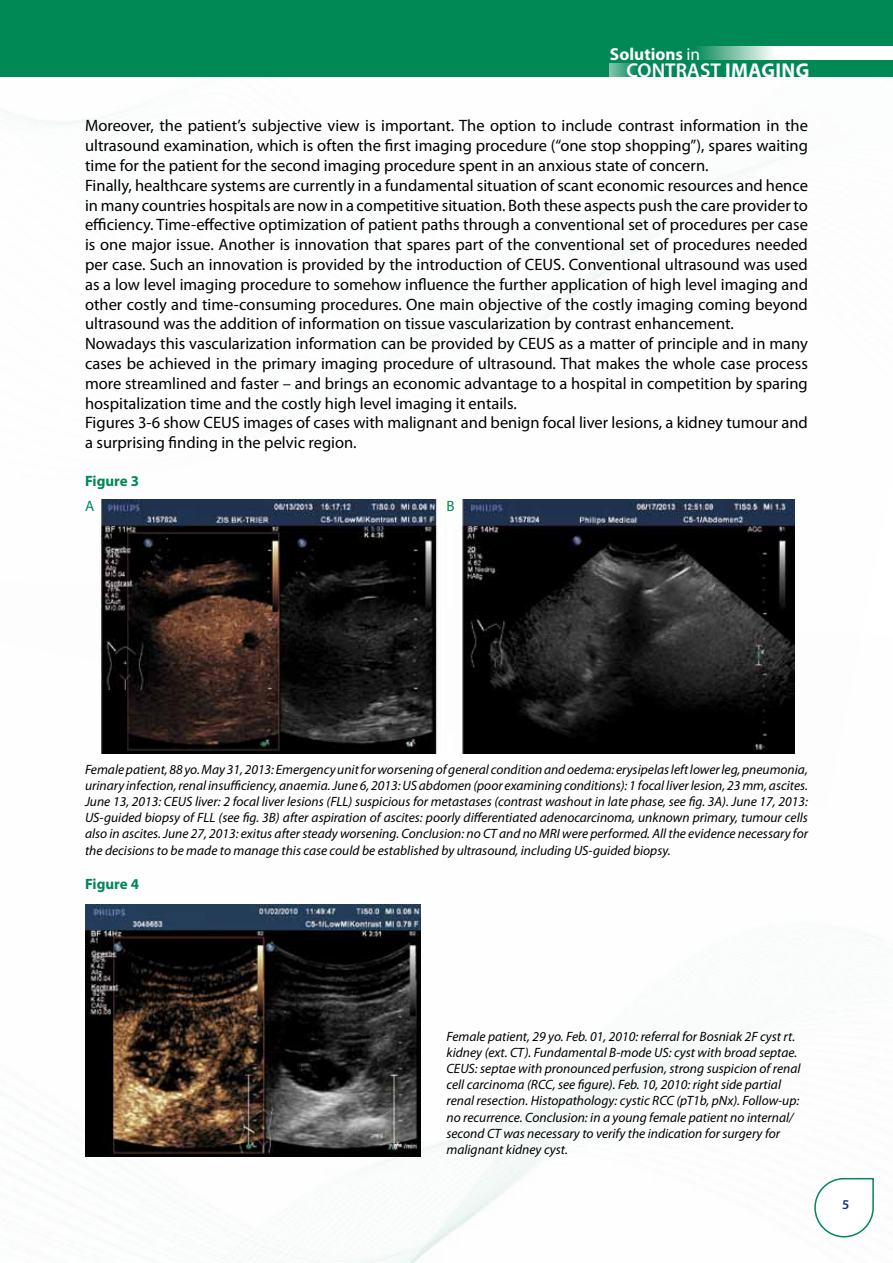
<style>
.page{position:relative;width:893px;height:1263px;background:#fff}
.page>*{position:absolute;margin:0;border:0;box-sizing:border-box;transform-origin:0 0}
.t1{font:600 19.95px "Myriad Pro";color:#fff}
.t2{font:700 17.25px "Myriad Pro";color:#fff}
.t3{font:16.5px/19.8px "Myriad Pro";color:#000}
.t4{font:700 15px "Myriad Pro";letter-spacing:-.005em;color:#085}
.t5{font:15px "Myriad Pro";color:#085}
.t6{font:italic 13.5px/16.2px "Myriad Pro";color:#000;text-align:justify}
.t7{font:600 13.5px "Myriad Pro";color:#003882}
.s1{font-weight:400}
.s2{font-weight:700}
</style>
<div class="page">
<div style="left:0;top:0;width:893px;height:77px;background:#085"></div>
<img style="left:101px;top:530px;width:694px;height:733px">
<svg style="left:814px;top:1177px;width:60px;height:61px"></svg>
<svg style="left:697px;top:47px;width:196px;height:13px;background:#cee8de"></svg>
<svg style="left:609px;top:63px;width:27px;height:14px"></svg>
<img style="left:99px;top:500px;width:347px;height:253px">
<img style="left:85px;top:904px;width:336px;height:253px">
<img style="left:455px;top:500px;width:340px;height:253px">
<p class="t2" style="left:610px;top:43px;width:92px">Solutions <span class="s1">in</span></p>
<p class="t1" style="left:626px;top:57px;width:185px">CONTRAST <span class="s2">imaging</span></p>
<p class="t3" style="left:85px;top:116px;width:724px">Moreover, the patient’s subjective view is important. The option to include contrast information in the ultrasound examination, which is often the first imaging procedure (“one stop shopping”), spares waiting time for the patient for the second imaging procedure spent in an anxious state of concern.<br>Finally, healthcare systems are currently in a fundamental situation of scant economic resources and hence in many countries hospitals are now in a competitive situation. Both these aspects push the care provider to efficiency. Time-effective optimization of patient paths through a conventional set of procedures per case is one major issue. Another is innovation that spares part of the conventional set of procedures needed per case. Such an innovation is provided by the introduction of CEUS. Conventional ultrasound was used as a low level imaging procedure to somehow influence the further application of high level imaging and other costly and time-consuming procedures. One main objective of the costly imaging coming beyond ultrasound was the addition of information on tissue vascularization by contrast enhancement.<br>Nowadays this vascularization information can be provided by CEUS as a matter of principle and in many cases be achieved in the primary imaging procedure of ultrasound. That makes the whole case process more streamlined and faster – and brings an economic advantage to a hospital in competition by sparing hospitalization time and the costly high level imaging it entails.<br>Figures 3-6 show CEUS images of cases with malignant and benign focal liver lesions, a kidney tumour and a surprising finding in the pelvic region.</p>
<p class="t4" style="left:85px;top:471px;width:56px">Figure 3</p>
<p class="t5" style="left:85px;top:497px;width:11px">A</p>
<p class="t5" style="left:446px;top:497px;width:10px">B</p>
<p class="t6" style="left:85px;top:761px;width:724px">Female patient, 88 yo. May 31, 2013: Emergency unit for worsening of general condition and oedema: erysipelas left lower leg, pneumonia, urinary infection, renal insufficiency, anaemia. June 6, 2013: US abdomen (poor examining conditions): 1 focal liver lesion, 23 mm, ascites.<br>June 13, 2013: CEUS liver: 2 focal liver lesions (FLL) suspicious for metastases (contrast washout in late phase, see fig. 3A). June 17, 2013:<br>US-guided biopsy of FLL (see fig. 3B) after aspiration of ascites: poorly differentiated adenocarcinoma, unknown primary, tumour cells also in ascites. June 27, 2013: exitus after steady worsening. Conclusion: no CT and no MRI were performed. All the evidence necessary for the decisions to be made to manage this case could be established by ultrasound, including US-guided biopsy.</p>
<p class="t4" style="left:85px;top:874px;width:56px">Figure 4</p>
<p class="t6" style="left:446px;top:1028px;width:356px;text-align:left">Female patient, 29 yo. Feb. 01, 2010: referral for Bosniak 2F cyst rt. kidney (ext. CT). Fundamental B-mode US: cyst with broad septae.<br>CEUS: septae with pronounced perfusion, strong suspicion of renal cell carcinoma (RCC, see figure). Feb. 10, 2010: right side partial renal resection. Histopathology: cystic RCC (pT1b, pNx). Follow-up: no recurrence. Conclusion: in a young female patient no internal/ second CT was necessary to verify the indication for surgery for malignant kidney cyst.</p>
<p class="t7" style="left:842px;top:1196px;width:9px">5</p>
</div>
